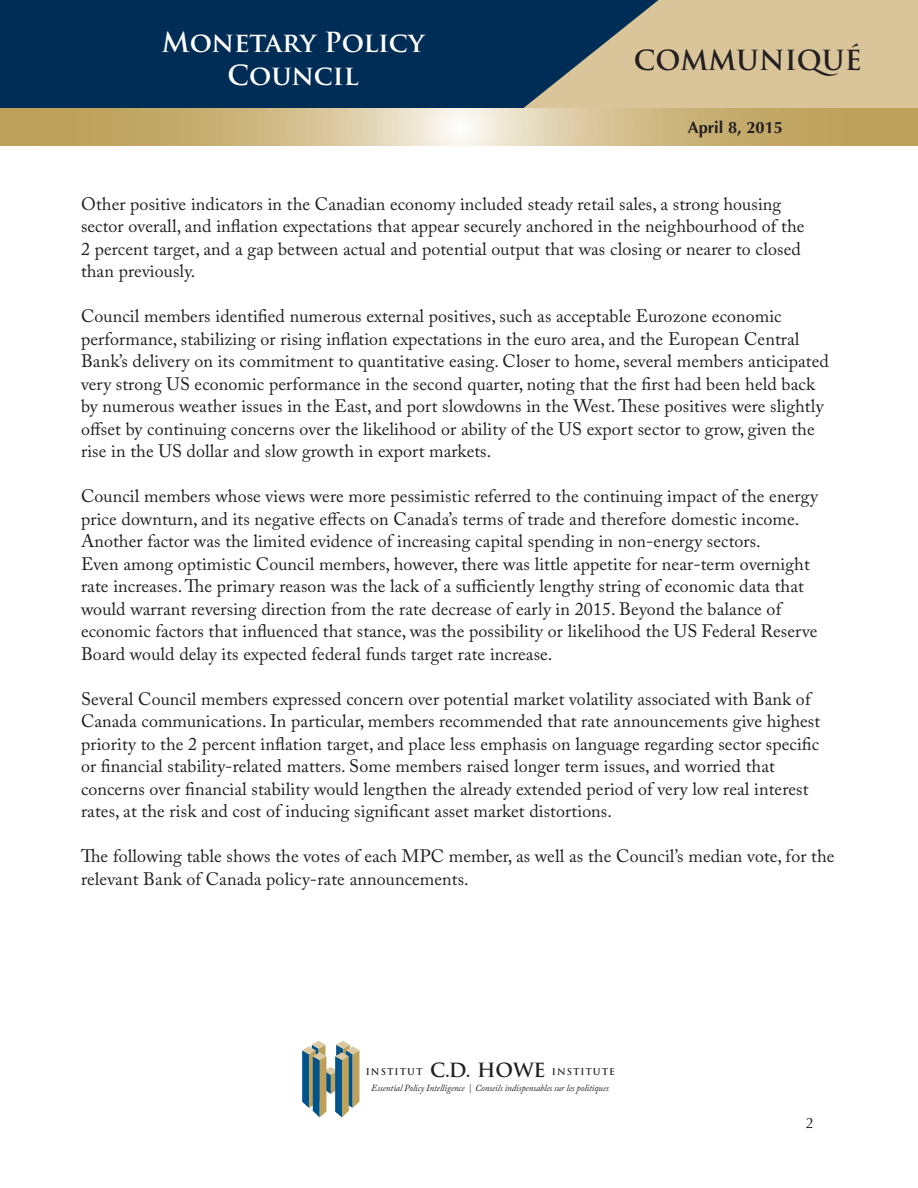
<style>
.page{position:relative;width:918px;height:1188px;background:#fff}
.page>*{position:absolute;margin:0;border:0;box-sizing:border-box;transform-origin:0 0}
.t1{font:700 27px/33px "Trajan Pro";color:#fff;text-align:center}
.t2{font:700 27px "Trajan";color:#231f20}
.body{font:18px/22.5px "Adobe Caslon Pro";letter-spacing:.005em;color:#231f20}
.t3{font:700 16.5px "Optima";color:#231f20}
.t4{font:15px "Optima";color:#231f20}
.t5{font:italic 9.3px "Adobe Caslon Pro";letter-spacing:-.01em;color:#231f20}
.t6{font:700 9.15px "Trajan";letter-spacing:.11em;color:#231f20}
.s1{font-size:19.05px}
</style>
<div class="page">
<svg style="left:302px;top:1041px;width:57px;height:76px"></svg>
<div style="left:0;top:0;width:664px;height:108px;background:#002d56"></div>
<svg style="left:524px;top:0;width:394px;height:108px"></svg>
<svg style="left:1px;top:108px;width:917px;height:38px"></svg>
<p class="t1" style="left:162px;top:27px;width:264px">Monetary Policy<br>Council</p>
<p class="t2" style="left:634px;top:43px;width:230px">COMMUNIQUÉ</p>
<p class="t3" style="left:688px;top:118px;width:97px">April 8, 2015</p>
<p class="body" style="left:81px;top:192px;width:725px">Other positive indicators in the Canadian economy included steady retail sales, a strong housing sector overall, and inflation expectations that appear securely anchored in the neighbourhood of the 2 percent target, and a gap between actual and potential output that was closing or nearer to closed than previously.</p>
<p class="body" style="left:81px;top:305px;width:749px">Council members identified numerous external positives, such as acceptable Eurozone economic performance, stabilizing or rising inflation expectations in the euro area, and the European Central Bank’s delivery on its commitment to quantitative easing. Closer to home, several members anticipated very strong US economic performance in the second quarter, noting that the first had been held back by numerous weather issues in the East, and port slowdowns in the West. These positives were slightly offset by continuing concerns over the likelihood or ability of the US export sector to grow, given the rise in the US dollar and slow growth in export markets.</p>
<p class="body" style="left:81px;top:485px;width:738px">Council members whose views were more pessimistic referred to the continuing impact of the energy price downturn, and its negative effects on Canada’s terms of trade and therefore domestic income.<br>Another factor was the limited evidence of increasing capital spending in non-energy sectors.</p>
<p class="body" style="left:81px;top:552px;width:738px">Even among optimistic Council members, however, there was little appetite for near-term overnight rate increases. The primary reason was the lack of a sufficiently lengthy string of economic data that would warrant reversing direction from the rate decrease of early in 2015. Beyond the balance of economic factors that influenced that stance, was the possibility or likelihood the US Federal Reserve Board would delay its expected federal funds target rate increase.</p>
<p class="body" style="left:81px;top:687px;width:741px">Several Council members expressed concern over potential market volatility associated with Bank of Canada communications. In particular, members recommended that rate announcements give highest priority to the 2 percent inflation target, and place less emphasis on language regarding sector specific or financial stability-related matters. Some members raised longer term issues, and worried that concerns over financial stability would lengthen the already extended period of very low real interest rates, at the risk and cost of inducing significant asset market distortions.</p>
<p class="body" style="left:81px;top:845px;width:755px">The following table shows the votes of each MPC member, as well as the Council’s median vote, for the relevant Bank of Canada policy-rate announcements.</p>
<p class="t6" style="left:366px;top:1066px;width:251px">INSTITUT <span class="s1">C.D. HOWE</span> INSTITUTE</p>
<p class="t5" style="left:371px;top:1082px;width:239px">Essential Policy Intelligence | Conseils indispensables sur les politiques</p>
<p class="t4" style="left:806px;top:1114px;width:10px">2</p>
</div>
